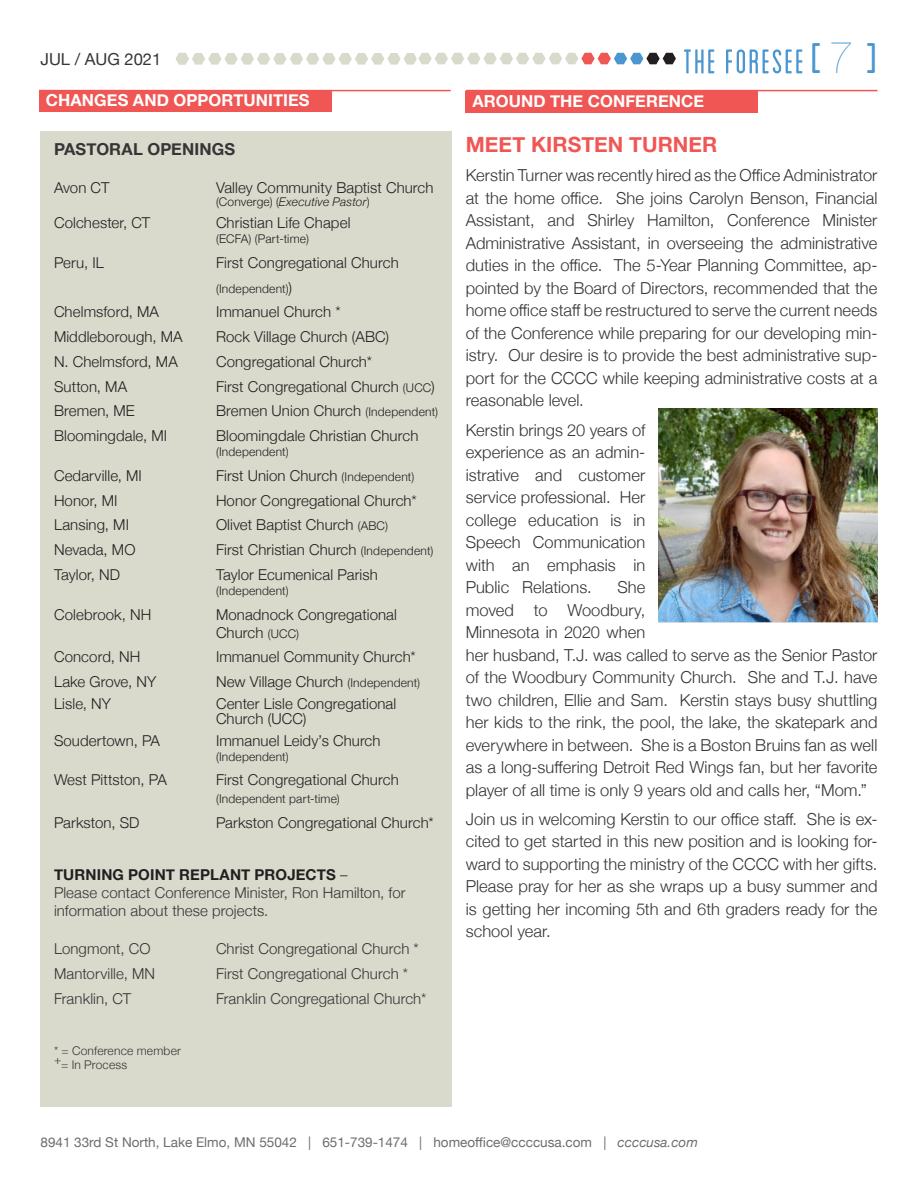
<style>
.page{position:relative;width:918px;height:1188px;background:#fff}
.page>*{position:absolute;margin:0;border:0;box-sizing:border-box;transform-origin:0 0}
.t1{font:condensed 45px "Blanch";color:#4a96d1}
.HELVETICA_BOLD_HEAD{font:700 21px "Helvetica Neue";color:#f05754}
.BODY{font:300 16.5px/22.5px "Helvetica Neue";letter-spacing:.005em;color:#363536;text-align:justify}
.Helvetica_Bold_Sub-h{font:700 16.5px "Helvetica Neue";letter-spacing:.005em;color:#fff}
.Helvetica_Bold_Sub-h-2{font:700 16.5px "Helvetica Neue";letter-spacing:.005em;color:#363536}
.t2{font:16.5px "Helvetica Neue";color:#363536}
.Pastoral_Openings{font:300 15px/18px "Helvetica Neue";letter-spacing:.005em;color:#231f20}
.Pastoral_Openings-2{font:300 15px/18px "Helvetica Neue";letter-spacing:.005em;color:#363536}
.Pastoral_Openings-3{font:700 15px "Helvetica Neue";letter-spacing:.01em;color:#231f20}
.t3{font:13.5px "Helvetica Neue";color:#6c6d70}
.Pastoral_Openings-4{font:300 12px "Helvetica Neue";letter-spacing:.015em;color:#231f20}
.Pastoral_Openings-5{font:300 12px "Helvetica Neue";letter-spacing:.015em;color:#363536}
.Pastoral_Openings-6{font:italic 300 12px "Helvetica Neue";letter-spacing:.01em;color:#231f20}
.s1{font-style:normal}
.s2{font-size:15px}
.s3{font-size:12px}
.s4{font-weight:300;color:#363536}
.s5{font-family:"Helvetica Neue";font-weight:200;font-stretch:normal}
.s6{font-style:italic}
</style>
<div class="page">
<svg style="left:684px;top:49px;width:118px;height:24px"></svg>
<svg style="left:175px;top:53px;width:501px;height:12px"></svg>
<div style="left:40px;top:132px;width:412px;height:975px;background:#d9d9cc"></div>
<hr style="left:39px;top:90px;width:412px;height:1px;background:#f05754">
<div style="left:39px;top:90px;width:293px;height:21px;background:#f05754"></div>
<hr style="left:466px;top:90px;width:412px;height:1px;background:#f05754">
<div style="left:466px;top:91px;width:292px;height:22px;background:#f05754"></div>
<img style="left:659px;top:408px;width:219px;height:215px">
<p class="t2" style="left:40px;top:48px;width:122px">JUL / AUG 2021</p>
<p class="Helvetica_Bold_Sub-h" style="left:46px;top:87px;width:265px">CHANGES AND OPPORTUNITIES</p>
<p class="Helvetica_Bold_Sub-h-2" style="left:54px;top:136px;width:183px">PASTORAL OPENINGS</p>
<p class="Pastoral_Openings" style="left:54px;top:177px;width:57px">Avon CT</p>
<p class="Pastoral_Openings" style="left:216px;top:177px;width:219px">Valley Community Baptist Church</p>
<p class="Pastoral_Openings-6" style="left:216px;top:193px;width:155px"><span class="s1">(Converge) (</span>Executive Pastor<span class="s1">)</span></p>
<p class="Pastoral_Openings" style="left:54px;top:213px;width:98px">Colchester, CT</p>
<p class="Pastoral_Openings" style="left:216px;top:213px;width:136px">Christian Life Chapel</p>
<p class="Pastoral_Openings-4" style="left:216px;top:229px;width:94px">(ECFA) (Part-time)</p>
<p class="Pastoral_Openings" style="left:54px;top:252px;width:51px">Peru, IL</p>
<p class="Pastoral_Openings" style="left:216px;top:252px;width:184px">First Congregational Church</p>
<p class="Pastoral_Openings-4" style="left:216px;top:279px;width:78px">(Independent)<span class="s2">)</span></p>
<p class="Pastoral_Openings" style="left:54px;top:302px;width:107px">Chelmsford, MA</p>
<p class="Pastoral_Openings" style="left:216px;top:302px;width:126px">Immanuel Church *</p>
<p class="Pastoral_Openings" style="left:54px;top:327px;width:130px">Middleborough, MA</p>
<p class="Pastoral_Openings" style="left:216px;top:327px;width:175px">Rock Village Church (ABC)</p>
<p class="Pastoral_Openings" style="left:54px;top:351px;width:125px">N. Chelmsford, MA</p>
<p class="Pastoral_Openings" style="left:216px;top:351px;width:157px">Congregational Church*</p>
<p class="Pastoral_Openings" style="left:54px;top:376px;width:75px">Sutton, MA</p>
<p class="Pastoral_Openings" style="left:216px;top:376px;width:220px">First Congregational Church <span class="s3">(UCC</span>)</p>
<p class="Pastoral_Openings" style="left:54px;top:401px;width:82px">Bremen, ME</p>
<p class="Pastoral_Openings" style="left:216px;top:401px;width:224px">Bremen Union Church <span class="s3">(Independent)</span></p>
<p class="Pastoral_Openings" style="left:54px;top:426px;width:115px">Bloomingdale, MI</p>
<p class="Pastoral_Openings" style="left:216px;top:426px;width:204px">Bloomingdale Christian Church</p>
<p class="Pastoral_Openings-4" style="left:216px;top:442px;width:74px">(Independent)</p>
<p class="Pastoral_Openings" style="left:54px;top:465px;width:89px">Cedarville, MI</p>
<p class="Pastoral_Openings" style="left:216px;top:465px;width:200px">First Union Church <span class="s3">(Independent)</span></p>
<p class="Pastoral_Openings" style="left:54px;top:490px;width:65px">Honor, MI</p>
<p class="Pastoral_Openings" style="left:216px;top:490px;width:202px">Honor Congregational Church*</p>
<p class="Pastoral_Openings" style="left:54px;top:515px;width:77px">Lansing, MI</p>
<p class="Pastoral_Openings" style="left:216px;top:515px;width:173px">Olivet Baptist Church <span class="s3">(ABC)</span></p>
<p class="Pastoral_Openings" style="left:54px;top:540px;width:83px">Nevada, MO</p>
<p class="Pastoral_Openings" style="left:216px;top:540px;width:219px">First Christian Church <span class="s3">(Independent)</span></p>
<p class="Pastoral_Openings" style="left:54px;top:564px;width:68px">Taylor, ND</p>
<p class="Pastoral_Openings" style="left:216px;top:564px;width:163px">Taylor Ecumenical Parish</p>
<p class="Pastoral_Openings-4" style="left:216px;top:581px;width:74px">(Independent)</p>
<p class="Pastoral_Openings" style="left:54px;top:604px;width:99px">Colebrook, NH</p>
<p class="Pastoral_Openings" style="left:216px;top:604px;width:183px">Monadnock Congregational<br>Church <span class="s3">(UCC)</span></p>
<p class="Pastoral_Openings" style="left:54px;top:647px;width:88px">Concord, NH</p>
<p class="Pastoral_Openings" style="left:216px;top:647px;width:201px">Immanuel Community Church*</p>
<p class="Pastoral_Openings" style="left:54px;top:672px;width:104px">Lake Grove, NY</p>
<p class="Pastoral_Openings" style="left:216px;top:672px;width:206px">New Village Church <span class="s3">(Independent)</span></p>
<p class="Pastoral_Openings" style="left:54px;top:693px;width:59px">Lisle, NY</p>
<p class="Pastoral_Openings" style="left:216px;top:695px;width:182px;line-height:15px">Center Lisle Congregational<br>Church (UCC)</p>
<p class="Pastoral_Openings" style="left:54px;top:730px;width:108px">Soudertown, PA</p>
<p class="Pastoral_Openings" style="left:216px;top:730px;width:166px">Immanuel Leidy’s Church</p>
<p class="Pastoral_Openings-4" style="left:216px;top:747px;width:74px">(Independent)</p>
<p class="Pastoral_Openings" style="left:54px;top:770px;width:114px">West Pittston, PA</p>
<p class="Pastoral_Openings" style="left:216px;top:770px;width:184px">First Congregational Church</p>
<p class="Pastoral_Openings-4" style="left:216px;top:789px;width:125px">(Independent part-time)</p>
<p class="Pastoral_Openings" style="left:54px;top:813px;width:87px">Parkston, SD</p>
<p class="Pastoral_Openings" style="left:216px;top:813px;width:219px">Parkston Congregational Church*</p>
<p class="Pastoral_Openings-3" style="left:54px;top:863px;width:295px">TURNING POINT REPLANT PROJECTS <span class="s4">–</span></p>
<p class="Pastoral_Openings-2" style="left:54px;top:882px;width:353px">Please contact Conference Minister, Ron Hamilton, for information about these projects.</p>
<p class="Pastoral_Openings-2" style="left:54px;top:939px;width:98px">Longmont, CO</p>
<p class="Pastoral_Openings-2" style="left:216px;top:939px;width:204px">Christ Congregational Church *</p>
<p class="Pastoral_Openings-2" style="left:54px;top:963px;width:102px">Mantorville, MN</p>
<p class="Pastoral_Openings-2" style="left:216px;top:963px;width:194px">First Congregational Church *</p>
<p class="Pastoral_Openings-2" style="left:54px;top:988px;width:79px">Franklin, CT</p>
<p class="Pastoral_Openings-2" style="left:216px;top:988px;width:212px">Franklin Congregational Church*</p>
<p class="Pastoral_Openings-5" style="left:54px;top:1041px;width:128px">* = Conference member</p>
<p class="Pastoral_Openings-5" style="left:54px;top:1055px;width:75px">+= In Process</p>
<p class="Helvetica_Bold_Sub-h" style="left:472px;top:88px;width:233px">AROUND THE CONFERENCE</p>
<h1 class="t1" style="left:811px;top:34px;width:68px">[<span class="s5">7</span> ]</h1>
<p class="HELVETICA_BOLD_HEAD" style="left:466px;top:128px;width:253px">MEET KIRSTEN TURNER</p>
<p class="BODY" style="left:466px;top:163px;width:413px">Kerstin Turner was recently hired as the Office Administrator at the home office. She joins Carolyn Benson, Financial Assistant, and Shirley Hamilton, Conference Minister Administrative Assistant, in overseeing the administrative duties in the office. The 5-Year Planning Committee, ap&shy;pointed by the Board of Directors, recommended that the home office staff be restructured to serve the current needs of the Conference while preparing for our developing min&shy;istry. Our desire is to provide the best administrative sup&shy;port for the CCCC while keeping administrative costs at a reasonable level.</p>
<p class="BODY" style="left:466px;top:417px;width:181px">Kerstin brings 20 years of experience as an admin&shy;istrative and customer service professional. Her college education is in Speech Communication with an emphasis in Public Relations.</p>
<p class="BODY" style="left:466px;top:575px;width:413px;text-align:left;text-indent:152px">She<br>moved to Woodbury,<br>Minnesota in 2020 when<br>her husband, T.J. was called to serve as the Senior Pastor of the Woodbury Community Church. She and T.J. have two children, Ellie and Sam. Kerstin stays busy shuttling her kids to the rink, the pool, the lake, the skatepark and everywhere in between. She is a Boston Bruins fan as well as a long-suffering Detroit Red Wings fan, but her favorite player of all time is only 9 years old and calls her, “Mom.”</p>
<p class="BODY" style="left:466px;top:807px;width:413px">Join us in welcoming Kerstin to our office staff. She is ex&shy;cited to get started in this new position and is looking for&shy;ward to supporting the ministry of the CCCC with her gifts.<br>Please pray for her as she wraps up a busy summer and is getting her incoming 5th and 6th graders ready for the school year.</p>
<p class="t3" style="left:40px;top:1132px;width:659px">8941 33rd St North, Lake Elmo, MN 55042 | 651-739-1474 | homeoffice@ccccusa.com | <span class="s6">ccccusa.com</span></p>
</div>
